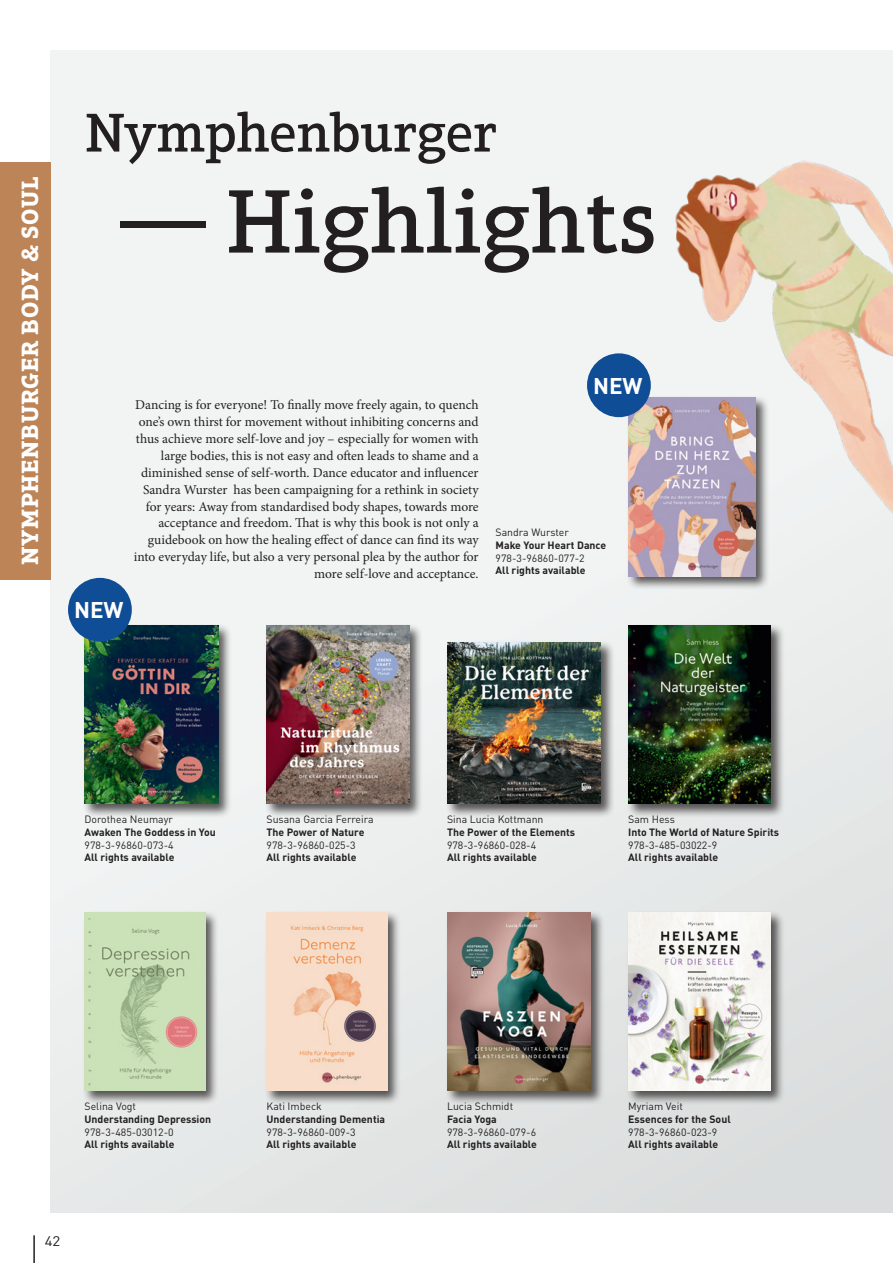
<style>
.page{position:relative;width:893px;height:1263px;background:#fff}
.page>*{position:absolute;margin:0;border:0;box-sizing:border-box;transform-origin:0 0}
.t1{font:500 91.5px "Aptifer Slab LT Pro";letter-spacing:-.01em;color:#231f20}
.t2{font:500 55.5px "Aptifer Slab LT Pro";letter-spacing:-.015em;color:#231f20}
.Kategorie{font:700 24px "Aptifer Slab LT Pro";letter-spacing:.025em;color:#fff}
.t3{font:700 22.5px "DINOT";color:#fff}
.t4{font:13.8px "DINOT";color:#231f20;scale:1.09 1}
.Info_links{font:13.5px/16.8px "Minion Pro";letter-spacing:-.005em;color:#231f20;text-align:right}
.Titel_klein{font:700 10.5px "DINOT";color:#231f20}
.All_rights_available{font:700 10.5px "DINOT";color:#231f20}
.ISBN{font:10.5px "DINOT";color:#231f20}
.Autor_1{font:10.5px "DINOT";color:#231f20}
</style>
<div class="page">
<div style="left:51px;top:51px;width:842px;height:1161px;background:linear-gradient(to right,#f2f5f4,#e5e7e7)"></div>
<hr style="left:33px;top:1235px;width:2px;height:28px;background:#231f20">
<div style="left:626px;top:395px;width:144px;height:195px;background:#231f20;opacity:.75"></div>
<img style="left:628px;top:526px;width:127px;height:50px">
<div style="left:82px;top:623px;width:150px;height:195px;background:#231f20;opacity:.75"></div>
<img style="left:85px;top:625px;width:133px;height:179px">
<div style="left:264px;top:623px;width:159px;height:195px;background:#231f20;opacity:.75"></div>
<img style="left:266px;top:625px;width:143px;height:179px">
<div style="left:445px;top:640px;width:170px;height:178px;background:#231f20;opacity:.75"></div>
<img style="left:447px;top:642px;width:154px;height:162px">
<div style="left:626px;top:623px;width:159px;height:195px;background:#231f20;opacity:.75"></div>
<img style="left:628px;top:625px;width:143px;height:179px">
<div style="left:626px;top:910px;width:159px;height:195px;background:#231f20;opacity:.75"></div>
<img style="left:628px;top:912px;width:143px;height:179px">
<div style="left:445px;top:910px;width:160px;height:195px;background:#231f20;opacity:.75"></div>
<img style="left:447px;top:912px;width:143px;height:179px">
<div style="left:264px;top:910px;width:137px;height:195px;background:#231f20;opacity:.75"></div>
<img style="left:266px;top:912px;width:121px;height:179px">
<div style="left:82px;top:910px;width:137px;height:195px;background:#231f20;opacity:.75"></div>
<img style="left:85px;top:912px;width:120px;height:179px">
<div style="left:587px;top:353px;width:64px;height:64px;background:#0f4d96;border-radius:50%"></div>
<div style="left:68px;top:578px;width:64px;height:64px;background:#0f4d96;border-radius:50%"></div>
<img style="left:627px;top:130px;width:266px;height:396px">
<div style="left:0;top:162px;width:51px;height:417px;background:#bc8457"></div>
<p class="Kategorie" style="left:16px;top:565px;width:390px;rotate:-90deg">NYMPHENBURGER BODY &amp; SOUL</p>
<p class="t2" style="left:85px;top:101px;width:414px">Nymphenburger</p>
<p class="t1" style="left:117px;top:169px;width:542px">— Highlights</p>
<p class="t3" style="left:74px;top:595px;width:51px">NEW</p>
<p class="Info_links" style="left:134px;top:397px;width:346px">Dancing is for everyone! To finally move freely again, to quench one’s own thirst for movement without inhibiting concerns and thus achieve more self-love and joy – especially for women with large bodies, this is not easy and often leads to shame and a diminished sense of self-worth. Dance educator and influencer Sandra Wurster has been campaigning for a rethink in society for years: Away from standardised body shapes, towards more acceptance and freedom. That is why this book is not only a guidebook on how the healing effect of dance can find its way into everyday life, but also a very personal plea by the author for more self-love and acceptance.</p>
<p class="t3" style="left:593px;top:371px;width:51px">NEW</p>
<p class="Autor_1" style="left:496px;top:526px;width:75px">Sandra Wurster</p>
<p class="Titel_klein" style="left:496px;top:538px;width:112px">Make Your Heart Dance</p>
<p class="ISBN" style="left:496px;top:551px;width:91px">978-3-96860-077-2</p>
<p class="All_rights_available" style="left:496px;top:564px;width:91px">All rights available</p>
<p class="Autor_1" style="left:85px;top:813px;width:90px">Dorothea Neumayr</p>
<p class="Titel_klein" style="left:85px;top:825px;width:133px">Awaken The Goddess in You</p>
<p class="Autor_1" style="left:266px;top:813px;width:109px">Susana Garcia Ferreira</p>
<p class="Titel_klein" style="left:266px;top:825px;width:99px">The Power of Nature</p>
<p class="Autor_1" style="left:447px;top:813px;width:98px">Sina Lucia Kottmann</p>
<p class="Titel_klein" style="left:447px;top:825px;width:130px">The Power of the Elements</p>
<p class="Autor_1" style="left:628px;top:813px;width:48px">Sam Hess</p>
<p class="Titel_klein" style="left:628px;top:825px;width:152px">Into The World of Nature Spirits</p>
<p class="ISBN" style="left:85px;top:838px;width:91px">978-3-96860-073-4</p>
<p class="ISBN" style="left:266px;top:838px;width:91px">978-3-96860-025-3</p>
<p class="ISBN" style="left:447px;top:838px;width:91px">978-3-96860-028-4</p>
<p class="ISBN" style="left:628px;top:838px;width:91px">978-3-485-03022-9</p>
<p class="All_rights_available" style="left:85px;top:851px;width:91px">All rights available</p>
<p class="All_rights_available" style="left:266px;top:851px;width:91px">All rights available</p>
<p class="All_rights_available" style="left:447px;top:851px;width:91px">All rights available</p>
<p class="All_rights_available" style="left:628px;top:851px;width:91px">All rights available</p>
<p class="Autor_1" style="left:85px;top:1100px;width:53px">Selina Vogt</p>
<p class="Titel_klein" style="left:85px;top:1112px;width:128px">Understanding Depression</p>
<p class="ISBN" style="left:85px;top:1125px;width:91px">978-3-485-03012-0</p>
<p class="All_rights_available" style="left:85px;top:1138px;width:91px">All rights available</p>
<p class="t4" style="left:45px;top:1232px;width:16px">42</p>
<p class="Autor_1" style="left:266px;top:1100px;width:57px">Kati Imbeck</p>
<p class="Titel_klein" style="left:266px;top:1112px;width:120px">Understanding Dementia</p>
<p class="ISBN" style="left:266px;top:1125px;width:91px">978-3-96860-009-3</p>
<p class="All_rights_available" style="left:266px;top:1138px;width:91px">All rights available</p>
<p class="Autor_1" style="left:447px;top:1100px;width:68px">Lucia Schmidt</p>
<p class="Titel_klein" style="left:447px;top:1112px;width:51px">Facia Yoga</p>
<p class="ISBN" style="left:447px;top:1125px;width:91px">978-3-96860-079-6</p>
<p class="All_rights_available" style="left:447px;top:1138px;width:91px">All rights available</p>
<p class="Autor_1" style="left:628px;top:1100px;width:56px">Myriam Veit</p>
<p class="Titel_klein" style="left:628px;top:1112px;width:104px">Essences for the Soul</p>
<p class="ISBN" style="left:628px;top:1125px;width:91px">978-3-96860-023-9</p>
<p class="All_rights_available" style="left:628px;top:1138px;width:91px">All rights available</p>
</div>
